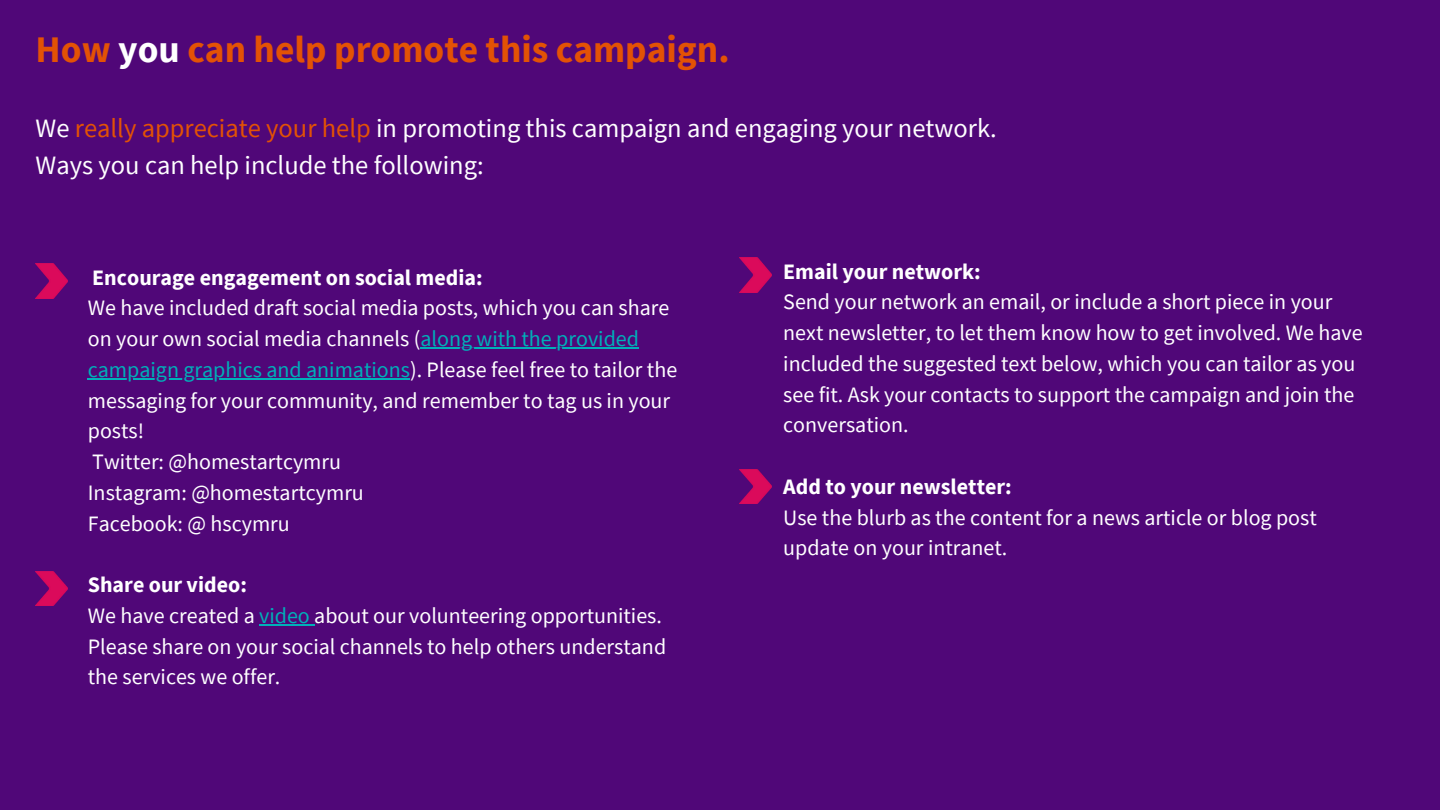
<style>
.page{position:relative;width:1440px;height:810px;background:#500778}
.page>*{position:absolute;margin:0;border:0;box-sizing:border-box;transform-origin:0 0}
.t1{font:700 37.5px "Source Sans Pro";color:#e35205}
.t2{font:26.5px/36.8px "Source Sans Pro";color:#fff}
.t3{font:22px/30.8px "Source Sans Pro";color:#fff}
.t4{font:700 22px "Source Sans Pro";color:#fff}
.s1{color:#fff}
.s2{color:#e35205}
.s3{color:#00b0b9}
.s4{font-weight:700}
</style>
<div class="page">
<img style="left:36px;top:264px;width:31px;height:34px">
<hr style="left:420px;top:348px;width:219px;height:1px;background:#00b0b9">
<hr style="left:88px;top:378px;width:322px;height:2px;background:#00b0b9">
<hr style="left:259px;top:624px;width:55px;height:2px;background:#00b0b9">
<img style="left:36px;top:571px;width:31px;height:35px">
<img style="left:740px;top:258px;width:31px;height:34px">
<img style="left:740px;top:469px;width:31px;height:35px">
<h1 class="t1" style="left:36px;top:25px;width:696px">How <span class="s1">you</span> can help promote this campaign.</h1>
<p class="t2" style="left:36px;top:109px;width:963px">We <span class="s2">really appreciate your help</span> in promoting this campaign and engaging your network.<br>Ways you can help include the following:</p>
<p class="t4" style="left:92px;top:263px;width:392px">Encourage engagement on social media:</p>
<p class="t3" style="left:88px;top:292px;width:591px">We have included draft social media posts, which you can share on your own social media channels (<span class="s3">along with the provided campaign graphics and animations</span>). Please feel free to tailor the messaging for your community, and remember to tag us in your posts!<br>Twitter: @homestartcymru<br>Instagram: @homestartcymru<br>Facebook: @ hscymru</p>
<p class="t3" style="left:88px;top:569px;width:580px"><span class="s4">Share our video:<br></span>We have created a <span class="s3">video</span> about our volunteering opportunities.<br>Please share on your social channels to help others understand the services we offer.</p>
<p class="t4" style="left:783px;top:257px;width:199px">Email your network:</p>
<p class="t3" style="left:783px;top:286px;width:581px">Send your network an email, or include a short piece in your next newsletter, to let them know how to get involved. We have included the suggested text below, which you can tailor as you see fit. Ask your contacts to support the campaign and join the conversation.</p>
<p class="t4" style="left:783px;top:472px;width:230px">Add to your newsletter:</p>
<p class="t3" style="left:783px;top:501px;width:535px">Use the blurb as the content for a news article or blog post update on your intranet.</p>
</div>
